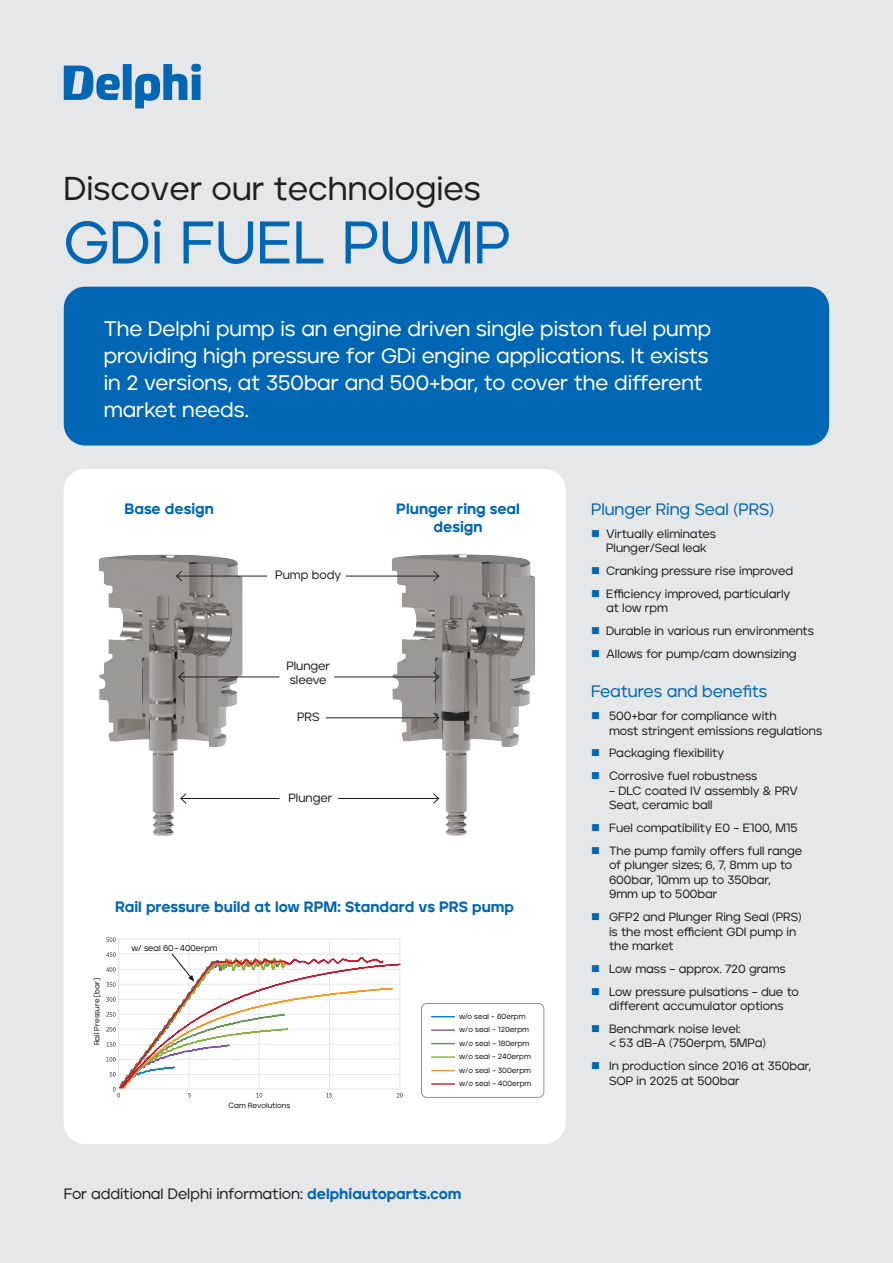
<style>
.page{position:relative;width:893px;height:1263px;background:#e6e7e9}
.page>*{position:absolute;margin:0;border:0;box-sizing:border-box;transform-origin:0 0}
.t1{font:500 60px "Jeko";color:#0167b4}
.t2{font:500 33px "Jeko";color:#231f20}
.t3{font:500 21px/27px "Jeko";color:#fff}
.t4{font:500 16.5px "Jeko";letter-spacing:-.005em;color:#0167b4}
.t5{font:900 15px/18px "Jeko";color:#0167b4;text-align:center}
.t6{font:500 15px "Jeko";color:#231f20}
.t7{font:500 12px/14.4px "Jeko";color:#231f20}
.t8{font:500 8.4px "Jeko";color:#111416}
.t9{font:500 7.5px/13.5px "Jeko";color:#111416}
.s1{font-weight:900;color:#0167b4}
.s2{color:#0167b4}
</style>
<div class="page">
<div style="left:64px;top:287px;width:765px;height:158px;background:#0167b4;border-radius:21px"></div>
<svg style="left:64px;top:64px;width:137px;height:44px"></svg>
<div style="left:64px;top:469px;width:502px;height:675px;background:#fff;border-radius:21px"></div>
<img style="left:98px;top:554px;width:155px;height:282px">
<svg style="left:106px;top:937px;width:10px;height:5px"></svg>
<hr style="left:119px;top:938px;width:281px;height:1px;background:#e4e8e7">
<hr style="left:399px;top:939px;width:1px;height:150px;background:#e4e8e7">
<hr style="left:329px;top:939px;width:1px;height:150px;background:#e4e8e7">
<hr style="left:259px;top:939px;width:1px;height:150px;background:#e4e8e7">
<hr style="left:188px;top:939px;width:1px;height:150px;background:#e4e8e7">
<hr style="left:118px;top:939px;width:1px;height:150px;background:#e4e8e7">
<svg style="left:106px;top:952px;width:297px;height:145px"></svg>
<svg style="left:432px;top:1016px;width:22px;height:1px"></svg>
<svg style="left:432px;top:1043px;width:22px;height:1px"></svg>
<svg style="left:432px;top:1070px;width:22px;height:1px"></svg>
<hr style="left:432px;top:1083px;width:22px;height:2px;background:#c21f34">
<hr style="left:432px;top:1056px;width:22px;height:2px;background:#8ab23e">
<hr style="left:432px;top:1029px;width:22px;height:2px;background:#8057a3">
<div style="left:421px;top:1003px;width:123px;height:95px;border:1px solid #8c9397;border-radius:5px"></div>
<hr style="left:177px;top:576px;width:90px;height:1px;background:#231f20">
<svg style="left:175px;top:570px;width:8px;height:12px"></svg>
<hr style="left:181px;top:798px;width:98px;height:1px;background:#231f20">
<svg style="left:180px;top:793px;width:7px;height:11px"></svg>
<img style="left:381px;top:554px;width:154px;height:282px">
<hr style="left:346px;top:576px;width:93px;height:1px;background:#231f20">
<svg style="left:432px;top:570px;width:8px;height:12px"></svg>
<hr style="left:326px;top:717px;width:113px;height:1px;background:#231f20">
<svg style="left:432px;top:712px;width:8px;height:12px"></svg>
<hr style="left:338px;top:798px;width:101px;height:1px;background:#231f20">
<svg style="left:432px;top:793px;width:8px;height:11px"></svg>
<hr style="left:179px;top:676px;width:100px;height:1px;background:#231f20">
<svg style="left:178px;top:671px;width:7px;height:12px"></svg>
<hr style="left:334px;top:676px;width:105px;height:1px;background:#231f20">
<svg style="left:432px;top:671px;width:8px;height:12px"></svg>
<p class="t2" style="left:64px;top:169px;width:418px">Discover our technologies</p>
<p class="t1" style="left:64px;top:207px;width:449px">GDi FUEL PUMP</p>
<p class="t3" style="left:104px;top:315px;width:609px">The Delphi pump is an engine driven single piston fuel pump providing high pressure for GDi engine applications. It exists in 2 versions, at 350bar and 500+bar, to cover the different market needs.</p>
<p class="t5" style="left:125px;top:499px;width:91px">Base design</p>
<p class="t5" style="left:396px;top:499px;width:125px">Plunger ring seal design</p>
<p class="t7" style="left:275px;top:567px;width:67px">Pump body</p>
<p class="t7" style="left:286px;top:659px;width:45px">Plunger</p>
<p class="t7" style="left:290px;top:673px;width:38px">sleeve</p>
<p class="t7" style="left:297px;top:710px;width:24px">PRS</p>
<p class="t7" style="left:288px;top:790px;width:45px">Plunger</p>
<p class="t5" style="left:115px;top:898px;width:400px">Rail pressure build at low RPM: Standard vs PRS pump</p>
<p class="t9" style="left:90px;top:1045px;width:69px;rotate:-90deg">Rail Pressure [bar]</p>
<p class="t8" style="left:132px;top:943px;width:87px">w/ seal 60–400erpm</p>
<p class="t9" style="left:229px;top:1098px;width:63px">Cam Revolutions</p>
<p class="t9" style="left:459px;top:1010px;width:68px">w/o seal – 60erpm</p>
<p class="t9" style="left:459px;top:1036px;width:72px">w/o seal – 180erpm</p>
<p class="t9" style="left:459px;top:1063px;width:74px">w/o seal – 300erpm w/o seal – 400erpm</p>
<p class="t9" style="left:459px;top:1023px;width:71px">w/o seal – 120erpm</p>
<p class="t9" style="left:459px;top:1050px;width:73px">w/o seal – 240erpm</p>
<p class="t6" style="left:64px;top:1185px;width:399px">For additional Delphi information: <span class="s1">delphiautoparts.com</span></p>
<p class="t4" style="left:591px;top:499px;width:184px">Plunger Ring Seal (PRS)</p>
<p class="t7" style="left:591px;top:526px;width:127px;text-align:center"><span class="s2">■</span> Virtually eliminates<br>Plunger/Seal leak</p>
<p class="t7" style="left:591px;top:564px;width:204px"><span class="s2">■</span> Cranking pressure rise improved</p>
<p class="t7" style="left:606px;top:587px;width:186px;text-indent:-15px"><span class="s2">■</span> Efficiency improved, particularly at low rpm</p>
<p class="t7" style="left:591px;top:624px;width:224px"><span class="s2">■</span> Durable in various run environments</p>
<p class="t7" style="left:591px;top:647px;width:207px"><span class="s2">■</span> Allows for pump/cam downsizing</p>
<p class="t4" style="left:591px;top:682px;width:178px">Features and benefits</p>
<p class="t7" style="left:609px;top:709px;width:215px;text-indent:-18px"><span class="s2">■</span> 500+bar for compliance with<br>most stringent emissions regulations</p>
<p class="t7" style="left:591px;top:746px;width:135px"><span class="s2">■</span> Packaging flexibility</p>
<p class="t7" style="left:591px;top:769px;width:168px"><span class="s2">■</span> Corrosive fuel robustness</p>
<p class="t7" style="left:609px;top:783px;width:190px">– DLC coated IV assembly &amp; PRV<br>Seat, ceramic ball</p>
<p class="t7" style="left:591px;top:821px;width:208px"><span class="s2">■</span> Fuel compatibility E0 – E100, M15</p>
<p class="t7" style="left:609px;top:844px;width:195px;text-indent:-18px"><span class="s2">■</span> The pump family offers full range of plunger sizes; 6, 7, 8mm up to<br>600bar, 10mm up to 350bar,<br>9mm up to 500bar</p>
<p class="t7" style="left:609px;top:910px;width:194px;text-indent:-18px"><span class="s2">■</span> GFP2 and Plunger Ring Seal (PRS) is the most efficient GDI pump in the market</p>
<p class="t7" style="left:591px;top:961px;width:196px"><span class="s2">■</span> Low mass – approx. 720 grams</p>
<p class="t7" style="left:591px;top:984px;width:209px;text-align:center"><span class="s2">■</span> Low pressure pulsations – due to different accumulator options</p>
<p class="t7" style="left:609px;top:1022px;width:158px;text-indent:-18px"><span class="s2">■</span> Benchmark noise level:<br>&lt; 53 dB-A (750erpm, 5MPa)</p>
<p class="t7" style="left:609px;top:1059px;width:203px;text-indent:-18px"><span class="s2">■</span> In production since 2016 at 350bar,<br>SOP in 2025 at 500bar</p>
</div>
